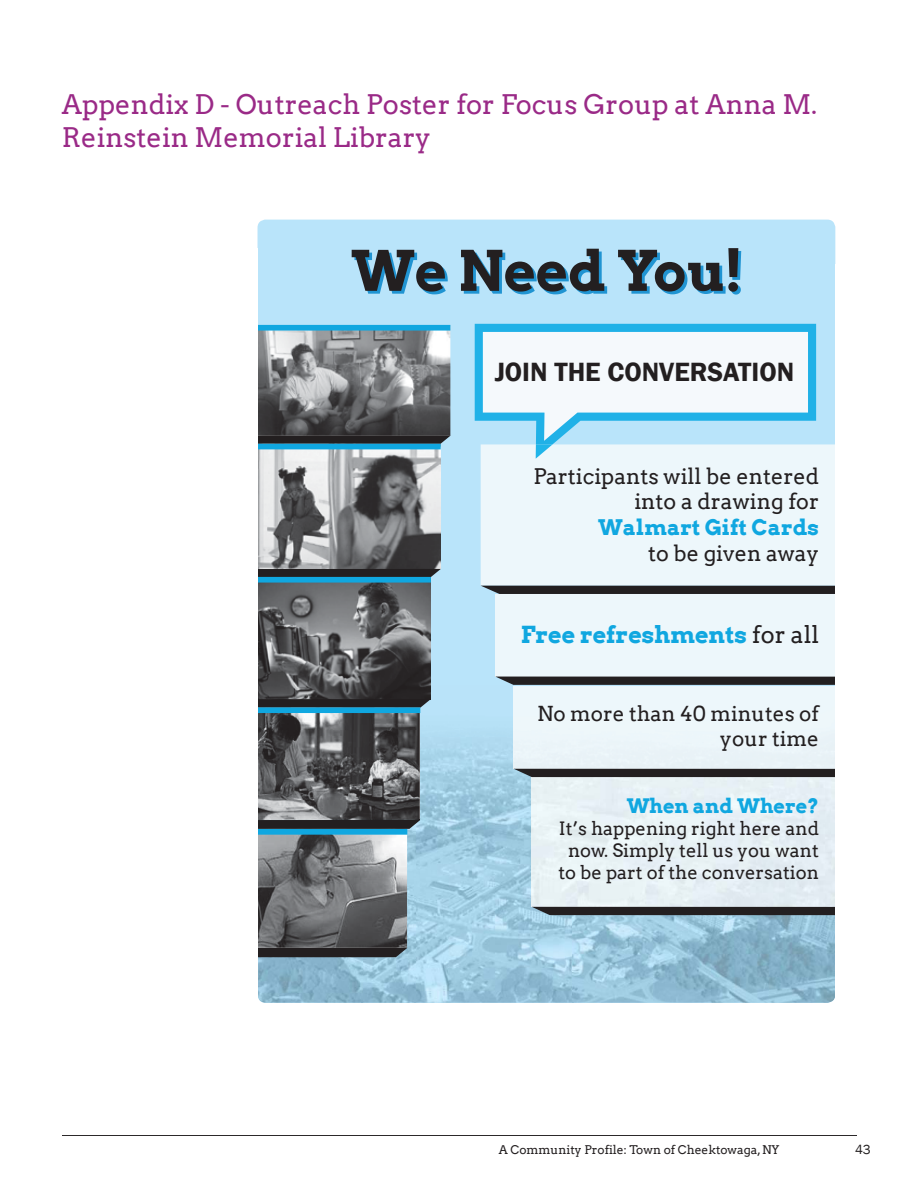
<style>
.page{position:relative;width:918px;height:1188px;background:#fff}
.page>*{position:absolute;margin:0;border:0;box-sizing:border-box;transform-origin:0 0}
.t1{font:700 55.5px "Arvo";color:#231f20}
.t2{font:600 27.15px "Franklin Gothic";color:#231f20}
.t3{font:27px/32.4px "Arvo";color:#9a2a87}
.t4{font:700 23.55px "Arvo";color:#10a7e0}
.t5{font:21.45px/25.8px "Arvo";color:#231f20;text-align:right}
.t6{font:700 21.45px "Arvo";color:#10a7e0}
.t7{font:20.7px/24.8px "Arvo";color:#231f20;text-align:right}
.t8{font:700 19.95px "Arvo";color:#10a7e0}
.t9{font:18.45px/22px "Arvo";color:#231f20;text-align:center}
.t10{font:13.5px "Franklin Gothic";color:#231f20}
.t11{font:12px "Arvo";color:#231f20}
.s1{font-weight:400;color:#231f20}
</style>
<div class="page">
<hr style="left:62px;top:1136px;width:794px;height:1px;background:#2c292a">
<div style="left:258px;top:220px;width:577px;height:783px;background:#b9e4fa;border-radius:8px"></div>
<img style="left:415px;top:738px;width:158px;height:265px">
<img style="left:407px;top:830px;width:8px;height:14px">
<img style="left:363px;top:844px;width:52px;height:159px">
<img style="left:258px;top:957px;width:105px;height:46px">
<img style="left:573px;top:915px;width:262px;height:88px">
<div style="left:514px;top:686px;width:321px;height:83px;background:#edf7fa"></div>
<div style="left:495px;top:594px;width:340px;height:83px;background:#edf7fb"></div>
<div style="left:481px;top:444px;width:354px;height:142px;background:#edf7fb"></div>
<div style="left:481px;top:586px;width:354px;height:8px;background:#231f20"></div>
<svg style="left:496px;top:677px;width:339px;height:8px;background:#292729"></svg>
<div style="left:531px;top:777px;width:304px;height:130px;background:#e7f0f4"></div>
<div style="left:514px;top:769px;width:321px;height:8px;background:#231f20"></div>
<div style="left:532px;top:907px;width:303px;height:8px;background:#231f20"></div>
<img style="left:258px;top:835px;width:149px;height:113px">
<img style="left:450px;top:325px;width:1px;height:111px">
<img style="left:258px;top:331px;width:192px;height:105px">
<img style="left:258px;top:449px;width:183px;height:120px">
<img style="left:258px;top:583px;width:173px;height:115px">
<img style="left:258px;top:713px;width:162px;height:106px">
<svg style="left:258px;top:569px;width:183px;height:8px"></svg>
<svg style="left:258px;top:698px;width:173px;height:11px;background:#2b292b"></svg>
<svg style="left:258px;top:819px;width:162px;height:11px;background:#323134"></svg>
<svg style="left:258px;top:948px;width:149px;height:9px"></svg>
<svg style="left:258px;top:436px;width:192px;height:8px;background:#292b2f"></svg>
<div style="left:258px;top:325px;width:192px;height:6px;background:#10a7e0"></div>
<div style="left:248px;top:444px;width:193px;height:5px;background:#10a7e0"></div>
<div style="left:239px;top:577px;width:192px;height:6px;background:#10a7e0"></div>
<div style="left:239px;top:707px;width:181px;height:6px;background:#10a7e0"></div>
<div style="left:239px;top:829px;width:168px;height:6px;background:#10a7e0"></div>
<div style="left:239px;top:248px;width:19px;height:761px;background:#fff"></div>
<svg style="left:475px;top:324px;width:341px;height:135px"></svg>
<h3 class="t3" style="left:62px;top:88px;width:757px">Appendix D - Outreach Poster for Focus Group at Anna M.<br>Reinstein Memorial Library</h3>
<h1 class="t1" style="left:351px;top:238px;width:394px">We Need You!</h1>
<h2 class="t2" style="left:495px;top:356px;width:301px">JOIN THE CONVERSATION</h2>
<p class="t5" style="left:534px;top:463px;width:287px">Participants will be entered into a drawing for</p>
<p class="t6" style="left:598px;top:515px;width:222px">Walmart Gift Cards</p>
<p class="t5" style="left:648px;top:540px;width:173px">to be given away</p>
<p class="t4" style="left:521px;top:621px;width:300px">Free refreshments <span class="s1">for all</span></p>
<p class="t7" style="left:537px;top:701px;width:283px">No more than 40 minutes of your time</p>
<p class="t8" style="left:627px;top:794px;width:194px">When and Where?</p>
<p class="t9" style="left:558px;top:817px;width:262px">It’s happening right here and now. Simply tell us you want to be part of the conversation</p>
<p class="t11" style="left:499px;top:1142px;width:282px">A Community Profile: Town of Cheektowaga, NY</p>
<p class="t10" style="left:855px;top:1142px;width:17px">43</p>
</div>
